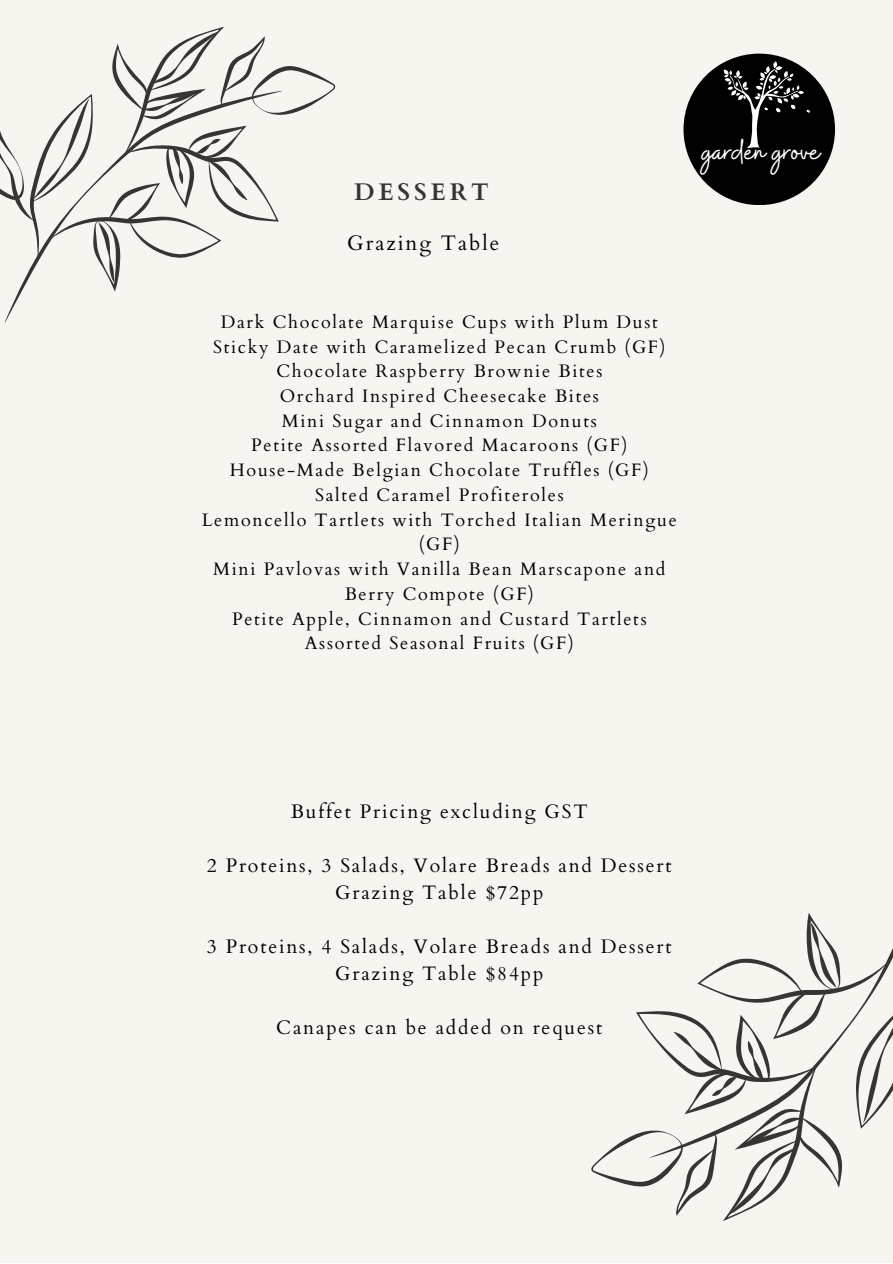
<style>
.page{position:relative;width:893px;height:1264px;background:#fff}
.page>*{position:absolute;margin:0;border:0;box-sizing:border-box;transform-origin:0 0}
.t1{font:35.25px "Buffalo";color:#fff}
.t2{font:700 24px "Cardo";letter-spacing:.16em;color:#373434}
.t3{font:21px "Cardo";letter-spacing:.095em;color:#000}
.t4{font:19.5px/27px "Cardo";letter-spacing:.095em;color:#000;text-align:center}
.t5{font:18px/24.8px "Cardo";letter-spacing:.095em;color:#000;text-align:center}
</style>
<div class="page">
<div style="left:0;top:0;width:892px;height:1262px;background:#f8f4ef"></div>
<svg style="left:591px;top:913px;width:301px;height:308px"></svg>
<svg style="left:0;top:27px;width:336px;height:265px"></svg>
<div style="left:683px;top:54px;width:152px;height:151px;background:#000;border-radius:50%"></div>
<svg style="left:723px;top:61px;width:87px;height:87px"></svg>
<p class="t2" style="left:354px;top:176px;width:136px">DESSERT</p>
<p class="t3" style="left:347px;top:230px;width:154px">Grazing Table</p>
<p class="t5" style="left:221px;top:310px;width:438px">Dark Chocolate Marquise Cups with Plum Dust</p>
<p class="t5" style="left:213px;top:334px;width:454px">Sticky Date with Caramelized Pecan Crumb (GF)</p>
<p class="t5" style="left:276px;top:359px;width:327px">Chocolate Raspberry Brownie Bites</p>
<p class="t5" style="left:280px;top:384px;width:321px">Orchard Inspired Cheesecake Bites</p>
<p class="t5" style="left:282px;top:409px;width:316px">Mini Sugar and Cinnamon Donuts</p>
<p class="t5" style="left:251px;top:433px;width:378px">Petite Assorted Flavored Macaroons (GF)</p>
<p class="t5" style="left:230px;top:458px;width:420px">House-Made Belgian Chocolate Truffles (GF)</p>
<p class="t5" style="left:315px;top:483px;width:250px">Salted Caramel Profiteroles</p>
<p class="t5" style="left:202px;top:507px;width:476px">Lemoncello Tartlets with Torched Italian Meringue (GF)</p>
<p class="t5" style="left:213px;top:557px;width:454px">Mini Pavlovas with Vanilla Bean Marscapone and<br>Berry Compote (GF)</p>
<p class="t5" style="left:232px;top:606px;width:416px">Petite Apple, Cinnamon and Custard Tartlets</p>
<p class="t5" style="left:305px;top:631px;width:270px">Assorted Seasonal Fruits (GF)</p>
<p class="t1" style="left:702px;top:128px;width:119px">garden grove</p>
<p class="t4" style="left:291px;top:798px;width:298px">Buffet Pricing excluding GST</p>
<p class="t4" style="left:207px;top:852px;width:466px">2 Proteins, 3 Salads, Volare Breads and Dessert<br>Grazing Table $72pp</p>
<p class="t4" style="left:207px;top:933px;width:466px">3 Proteins, 4 Salads, Volare Breads and Dessert<br>Grazing Table $84pp</p>
<p class="t4" style="left:276px;top:1014px;width:327px">Canapes can be added on request</p>
</div>
